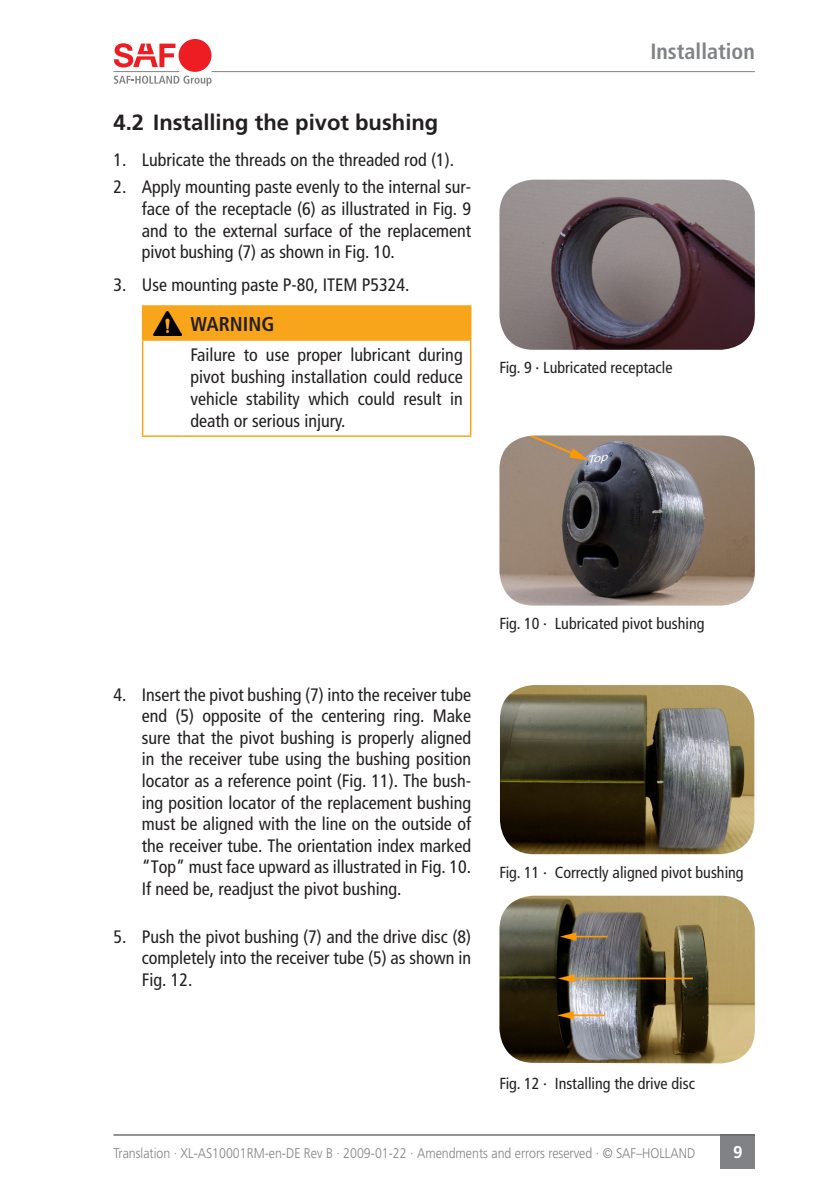
<style>
.page{position:relative;width:840px;height:1191px;background:#fff}
.page>*{position:absolute;margin:0;border:0;box-sizing:border-box;transform-origin:0 0}
.Überschrift_2{font:700 22px "Frutiger LT Std";color:#231f20}
.Kopfzeile_links{font:700 condensed 22px "Frutiger LT Std";color:#808285}
.Warnung___Vorsicht{font:700 condensed 20px "Frutiger LT Std";color:#231f20}
.Aufzählung_3{font:condensed 18px/21.6px "Frutiger LT Std";color:#231f20;text-align:justify}
.Seitenzahl{font:700 17px "Frutiger LT Std";color:#fff}
.t1{font:condensed 16px "Frutiger LT Std";color:#231f20}
.Fußzeile{font:300 14px "Frutiger LT Std";color:#808285;scale:.89 1}
</style>
<div class="page">
<div style="left:720px;top:1134px;width:34px;height:34px;background:#808285"></div>
<hr style="left:113px;top:71px;width:66px;height:1px;background:#808285">
<hr style="left:211px;top:71px;width:543px;height:1px;background:#808285">
<svg style="left:114px;top:76px;width:97px;height:10px"></svg>
<div style="left:178px;top:39px;width:33px;height:33px;background:#ee1d23;border-radius:50%"></div>
<svg style="left:114px;top:43px;width:61px;height:24px"></svg>
<hr style="left:113px;top:1134px;width:641px;height:1px;background:#666">
<div style="left:143px;top:307px;width:326px;height:32px;background:#f9a51b"></div>
<hr style="left:142px;top:305px;width:40px;height:2px;background:#f9a51b">
<hr style="left:142px;top:307px;width:1px;height:32px;background:#f9a51b">
<hr style="left:182px;top:305px;width:289px;height:2px;background:#f9a51b">
<hr style="left:181px;top:307px;width:2px;height:32px;background:#f9a51b">
<hr style="left:469px;top:307px;width:2px;height:32px;background:#f9a51b">
<hr style="left:142px;top:339px;width:40px;height:2px;background:#f9a51b">
<hr style="left:182px;top:339px;width:289px;height:2px;background:#f9a51b">
<hr style="left:142px;top:341px;width:1px;height:94px;background:#f9a51b">
<hr style="left:469px;top:341px;width:2px;height:94px;background:#f9a51b">
<hr style="left:142px;top:435px;width:40px;height:2px;background:#f9a51b">
<hr style="left:182px;top:435px;width:289px;height:2px;background:#f9a51b">
<img style="left:499px;top:180px;width:255px;height:170px">
<img style="left:153px;top:311px;width:28px;height:24px">
<img style="left:499px;top:435px;width:255px;height:170px">
<img style="left:500px;top:685px;width:254px;height:169px">
<img style="left:499px;top:895px;width:255px;height:168px">
<p class="Überschrift_2" style="left:113px;top:109px;width:326px">4.2 Installing the pivot bushing</p>
<p class="Aufzählung_3" style="left:113px;top:149px;width:342px">1. Lubricate the threads on the threaded rod (1).</p>
<p class="Aufzählung_3" style="left:142px;top:176px;width:330px;text-indent:-28px">2. Apply mounting paste evenly to the internal sur&shy;face of the receptacle (6) as illustrated in Fig. 9 and to the external surface of the replacement pivot bushing (7) as shown in Fig. 10.</p>
<p class="Aufzählung_3" style="left:113px;top:274px;width:297px">3. Use mounting paste P-80, ITEM P5324.</p>
<p class="Warnung___Vorsicht" style="left:190px;top:312px;width:85px">WARNING</p>
<p class="Aufzählung_3" style="left:190px;top:344px;width:274px">Failure to use proper lubricant during pivot bushing installation could reduce vehicle stability which could result in death or serious injury.</p>
<p class="Kopfzeile_links" style="left:650px;top:38px;width:106px">Installation</p>
<p class="t1" style="left:499px;top:358px;width:174px">Fig. 9 · Lubricated receptacle</p>
<p class="Aufzählung_3" style="left:142px;top:683px;width:330px;text-indent:-28px">4. Insert the pivot bushing (7) into the receiver tube end (5) opposite of the centering ring. Make sure that the pivot bushing is properly aligned in the receiver tube using the bushing position locator as a reference point (Fig. 11). The bush&shy;ing position locator of the replacement bushing must be aligned with the line on the outside of the receiver tube. The orientation index marked “Top” must face upward as illustrated in Fig. 10.<br>If need be, readjust the pivot bushing.</p>
<p class="Aufzählung_3" style="left:142px;top:925px;width:330px;text-indent:-28px">5. Push the pivot bushing (7) and the drive disc (8) completely into the receiver tube (5) as shown in Fig. 12.</p>
<p class="t1" style="left:499px;top:614px;width:206px">Fig. 10 · Lubricated pivot bushing</p>
<p class="t1" style="left:499px;top:863px;width:245px">Fig. 11 · Correctly aligned pivot bushing</p>
<p class="t1" style="left:499px;top:1074px;width:197px">Fig. 12 · Installing the drive disc</p>
<p class="Fußzeile" style="left:113px;top:1144px;width:654px">Translation · XL-AS10001RM-en-DE Rev B · 2009-01-22 · Amendments and errors reserved · © SAF–HOLLAND</p>
<p class="Seitenzahl" style="left:732px;top:1141px;width:11px">9</p>
</div>
